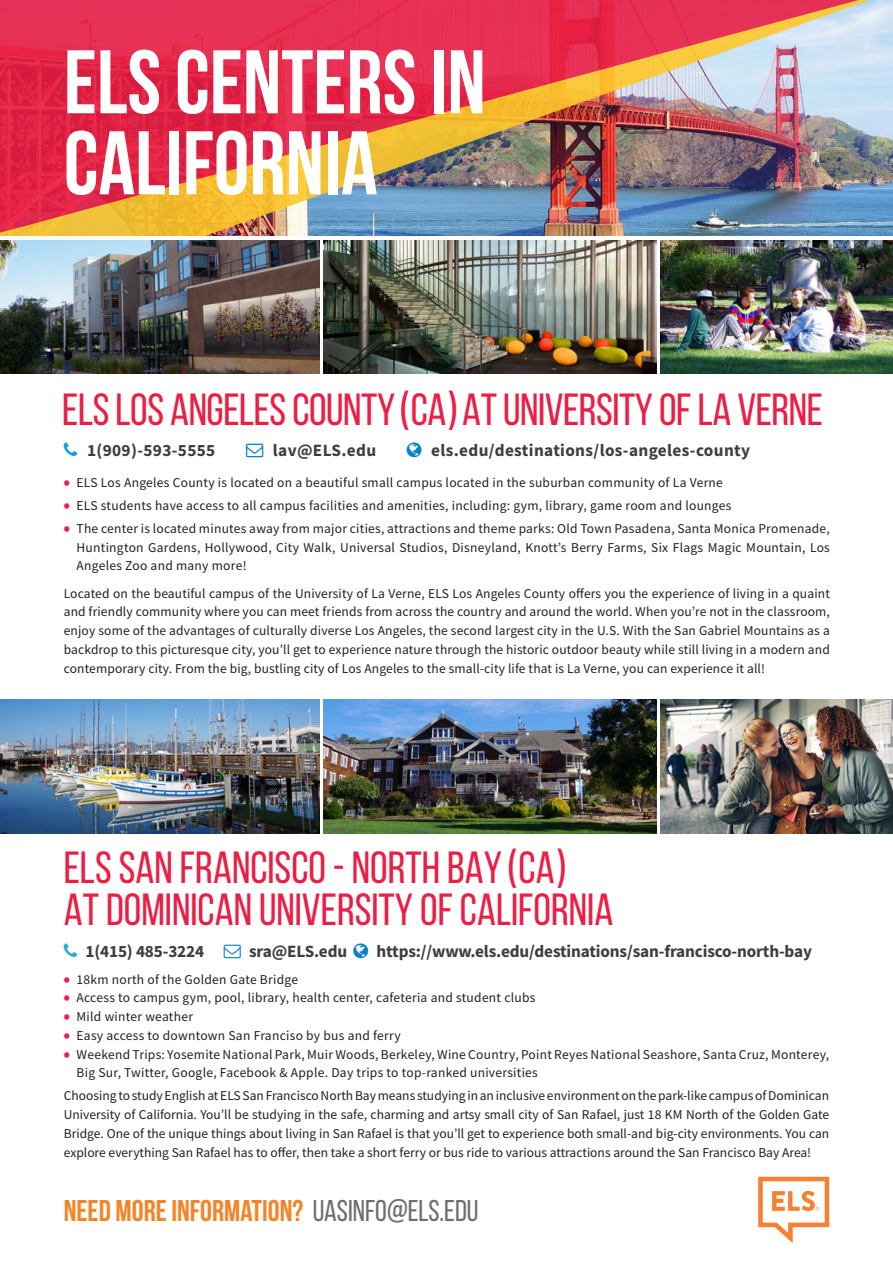
<style>
.page{position:relative;width:893px;height:1263px;background:#fff}
.page>*{position:absolute;margin:0;border:0;box-sizing:border-box;transform-origin:0 0}
.t1{font:700 90px/81px "Bebas Neue";color:#fff}
.t2{font:45px/42px "Bebas Neue";color:#eb1e45}
.t3{font:700 30px "Bebas Neue";color:#f58427}
.t4{font:700 17.25px "Source Sans Pro";letter-spacing:-.01em;color:#3e3e3f}
.t5{font:700 17.25px "Source Sans Pro";letter-spacing:.02em;color:#3e3e3f}
.t6{font:13.5px/18.8px "Source Sans Pro";letter-spacing:.02em;color:#231f20;text-align:justify}
.s1{font-family:"Barlow Condensed"}
.s2{font-family:"Berlin Sans FB";color:#eb1e45}
.s3{font-weight:400;color:#6d6e71}
</style>
<div class="page">
<img style="left:0;top:0;width:893px;height:236px">
<svg style="left:758px;top:1177px;width:71px;height:66px"></svg>
<img style="left:0;top:240px;width:320px;height:134px">
<img style="left:324px;top:240px;width:332px;height:134px">
<img style="left:661px;top:240px;width:232px;height:134px">
<img style="left:0;top:700px;width:320px;height:133px">
<img style="left:324px;top:700px;width:332px;height:133px">
<img style="left:661px;top:700px;width:232px;height:133px">
<p class="t1" style="left:64px;top:41px;width:424px">ELS CENTERS IN<br>CALIFORNIA</p>
<p class="t2" style="left:62px;top:388px;width:762px">ELS LOS ANGELES COUNTY <span class="s1">(</span>CA<span class="s1">)</span> AT UNIVERSITY OF LA VERNE</p>
<p class="t5" style="left:87px;top:439px;width:130px">1(909)-593-5555</p>
<p class="t5" style="left:273px;top:439px;width:105px">lav@ELS.edu</p>
<p class="t5" style="left:431px;top:439px;width:320px">els.edu/destinations/los-angeles-county</p>
<p class="t6" style="left:64px;top:473px;width:661px"><span class="s2">•</span> ELS Los Angeles County is located on a beautiful small campus located in the suburban community of La Verne</p>
<p class="t6" style="left:64px;top:496px;width:669px"><span class="s2">•</span> ELS students have access to all campus facilities and amenities, including: gym, library, game room and lounges</p>
<p class="t6" style="left:77px;top:519px;width:755px;text-indent:-13px"><span class="s2">•</span> The center is located minutes away from major cities, attractions and theme parks: Old Town Pasadena, Santa Monica Promenade, Huntington Gardens, Hollywood, City Walk, Universal Studios, Disneyland, Knott’s Berry Farms, Six Flags Magic Mountain, Los Angeles Zoo and many more!</p>
<p class="t6" style="left:64px;top:584px;width:768px">Located on the beautiful campus of the University of La Verne, ELS Los Angeles County offers you the experience of living in a quaint and friendly community where you can meet friends from across the country and around the world. When you’re not in the classroom, enjoy some of the advantages of culturally diverse Los Angeles, the second largest city in the U.S. With the San Gabriel Mountains as a backdrop to this picturesque city, you’ll get to experience nature through the historic outdoor beauty while still living in a modern and contemporary city. From the big, bustling city of Los Angeles to the small-city life that is La Verne, you can experience it all!</p>
<p class="t2" style="left:64px;top:846px;width:551px">ELS SAN FRANCISCO - NORTH BAY <span class="s1">(</span>CA<span class="s1">)<br></span>AT DOMINICAN UNIVERSITY OF CALIFORNIA</p>
<p class="t4" style="left:85px;top:939px;width:120px">1(415) 485-3224</p>
<p class="t4" style="left:249px;top:939px;width:100px">sra@ELS.edu</p>
<p class="t4" style="left:376px;top:939px;width:437px">https://www.els.edu/destinations/san-francisco-north-bay</p>
<p class="t6" style="left:64px;top:970px;width:236px"><span class="s2">•</span> 18km north of the Golden Gate Bridge</p>
<p class="t6" style="left:64px;top:988px;width:473px"><span class="s2">•</span> Access to campus gym, pool, library, health center, cafeteria and student clubs</p>
<p class="t6" style="left:64px;top:1007px;width:131px"><span class="s2">•</span> Mild winter weather</p>
<p class="t6" style="left:64px;top:1026px;width:338px"><span class="s2">•</span> Easy access to downtown San Franciso by bus and ferry</p>
<p class="t6" style="left:77px;top:1045px;width:754px;text-indent:-13px"><span class="s2">•</span> Weekend Trips: Yosemite National Park, Muir Woods, Berkeley, Wine Country, Point Reyes National Seashore, Santa Cruz, Monterey,<br>Big Sur, Twitter, Google, Facebook &amp; Apple. Day trips to top-ranked universities</p>
<p class="t6" style="left:64px;top:1086px;width:767px">Choosing to study English at ELS San Francisco North Bay means studying in an inclusive environment on the park-like campus of Dominican University of California. You’ll be studying in the safe, charming and artsy small city of San Rafael, just 18 KM North of the Golden Gate Bridge. One of the unique things about living in San Rafael is that you’ll get to experience both small-and big-city environments. You can explore everything San Rafael has to offer, then take a short ferry or bus ride to various attractions around the San Francisco Bay Area!</p>
<p class="t3" style="left:64px;top:1194px;width:416px">NEED MORE INFORMATION? <span class="s3">UASINFO@ELS.EDU</span></p>
</div>
